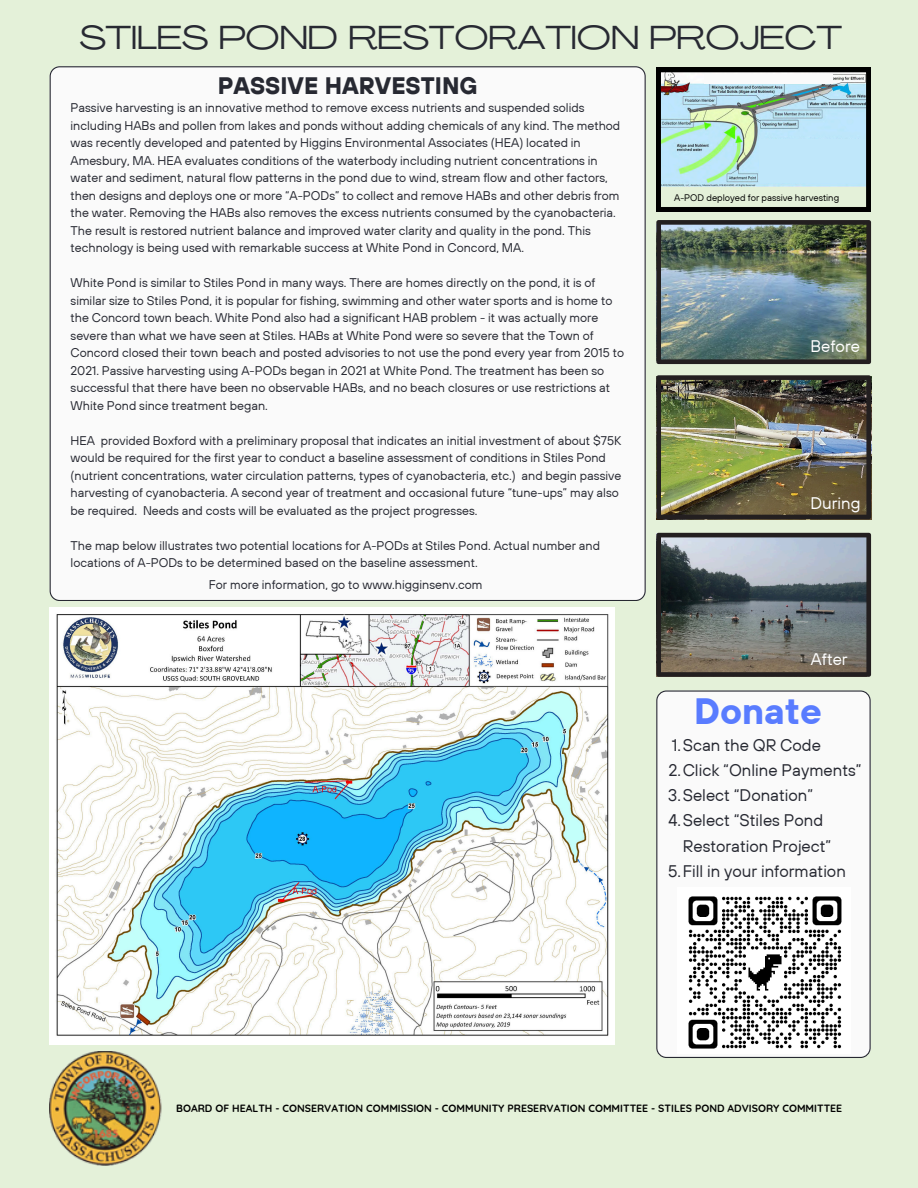
<style>
.page{position:relative;width:918px;height:1188px;background:#e4f1d9}
.page>*{position:absolute;margin:0;border:0;box-sizing:border-box;transform-origin:0 0}
.t1{font:700 36.6px "TT Hoves";color:#597cff}
.t2{font:32.85px "Agrandir Grand";color:#272932}
.t3{font:700 23.85px "TT Hoves";color:#272932}
.t4{font:16.8px/25.2px "TT Hoves";color:#272932}
.t5{font:16.8px "TT Hoves";color:#fff}
.t6{font:12.6px/17.5px "TT Hoves";color:#272932}
.t7{font:700 10.5px "Quicksand";color:#000}
.t8{font:9.45px "TT Hoves";color:#000}
</style>
<div class="page">
<div style="left:50px;top:66px;width:596px;height:535px;background:#fafafa"></div>
<div style="left:656px;top:690px;width:215px;height:368px;background:#fafafa"></div>
<img style="left:678px;top:887px;width:173px;height:167px">
<img style="left:656px;top:375px;width:215px;height:144px">
<svg style="left:656px;top:533px;width:215px;height:144px;background:#707578"></svg>
<img style="left:50px;top:608px;width:564px;height:436px">
<img style="left:656px;top:220px;width:215px;height:144px">
<img style="left:50px;top:1051px;width:112px;height:114px">
<svg style="left:656px;top:68px;width:215px;height:144px;background:#a9c5c5"></svg>
<h4 class="t2" style="left:79px;top:25px;width:764px">STILES POND RESTORATION PROJECT</h4>
<h2 class="t3" style="left:218px;top:70px;width:261px">PASSIVE HARVESTING</h2>
<p class="t6" style="left:71px;top:99px;width:551px">Passive harvesting is an innovative method to remove excess nutrients and suspended solids including HABs and pollen from lakes and ponds without adding chemicals of any kind. The method was recently developed and patented by Higgins Environmental Associates (HEA) located in Amesbury, MA. HEA evaluates conditions of the waterbody including nutrient concentrations in water and sediment, natural flow patterns in the pond due to wind, stream flow and other factors, then designs and deploys one or more “A-PODs” to collect and remove HABs and other debris from the water. Removing the HABs also removes the excess nutrients consumed by the cyanobacteria.<br>The result is restored nutrient balance and improved water clarity and quality in the pond. This technology is being used with remarkable success at White Pond in Concord, MA.</p>
<h4 class="t6" style="left:71px;top:274px;width:555px">White Pond is similar to Stiles Pond in many ways. There are homes directly on the pond, it is of similar size to Stiles Pond, it is popular for fishing, swimming and other water sports and is home to the Concord town beach. White Pond also had a significant HAB problem - it was actually more severe than what we have seen at Stiles. HABs at White Pond were so severe that the Town of Concord closed their town beach and posted advisories to not use the pond every year from 2015 to 2021. Passive harvesting using A-PODs began in 2021 at White Pond. The treatment has been so successful that there have been no observable HABs, and no beach closures or use restrictions at White Pond since treatment began.</h4>
<p class="t6" style="left:71px;top:431px;width:552px">HEA provided Boxford with a preliminary proposal that indicates an initial investment of about $75K would be required for the first year to conduct a baseline assessment of conditions in Stiles Pond (nutrient concentrations, water circulation patterns, types of cyanobacteria, etc.) and begin passive harvesting of cyanobacteria. A second year of treatment and occasional future “tune-ups” may also be required. Needs and costs will be evaluated as the project progresses.</p>
<p class="t6" style="left:71px;top:536px;width:531px">The map below illustrates two potential locations for A-PODs at Stiles Pond. Actual number and locations of A-PODs to be determined based on the baseline assessment.</p>
<p class="t6" style="left:209px;top:575px;width:275px">For more information, go to www.higginsenv.com</p>
<p class="t8" style="left:674px;top:191px;width:166px">A-POD deployed for passive harvesting</p>
<p class="t5" style="left:810px;top:335px;width:51px">Before</p>
<p class="t5" style="left:810px;top:492px;width:51px">During</p>
<p class="t5" style="left:811px;top:648px;width:38px">After</p>
<h1 class="t1" style="left:694px;top:688px;width:129px">Donate</h1>
<p class="t4" style="left:672px;top:732px;width:151px">1.Scan the QR Code</p>
<p class="t4" style="left:669px;top:757px;width:195px">2.Click “Online Payments”</p>
<h5 class="t4" style="left:668px;top:782px;width:146px">3.Select “Donation”</h5>
<p class="t4" style="left:683px;top:808px;width:150px;text-indent:-14px">4.Select “Stiles Pond<br>Restoration Project”</p>
<h4 class="t4" style="left:668px;top:858px;width:179px">5.Fill in your information</h4>
<h3 class="t7" style="left:176px;top:1101px;width:668px">BOARD OF HEALTH - CONSERVATION COMMISSION - COMMUNITY PRESERVATION COMMITTEE - STILES POND ADVISORY COMMITTEE</h3>
</div>
